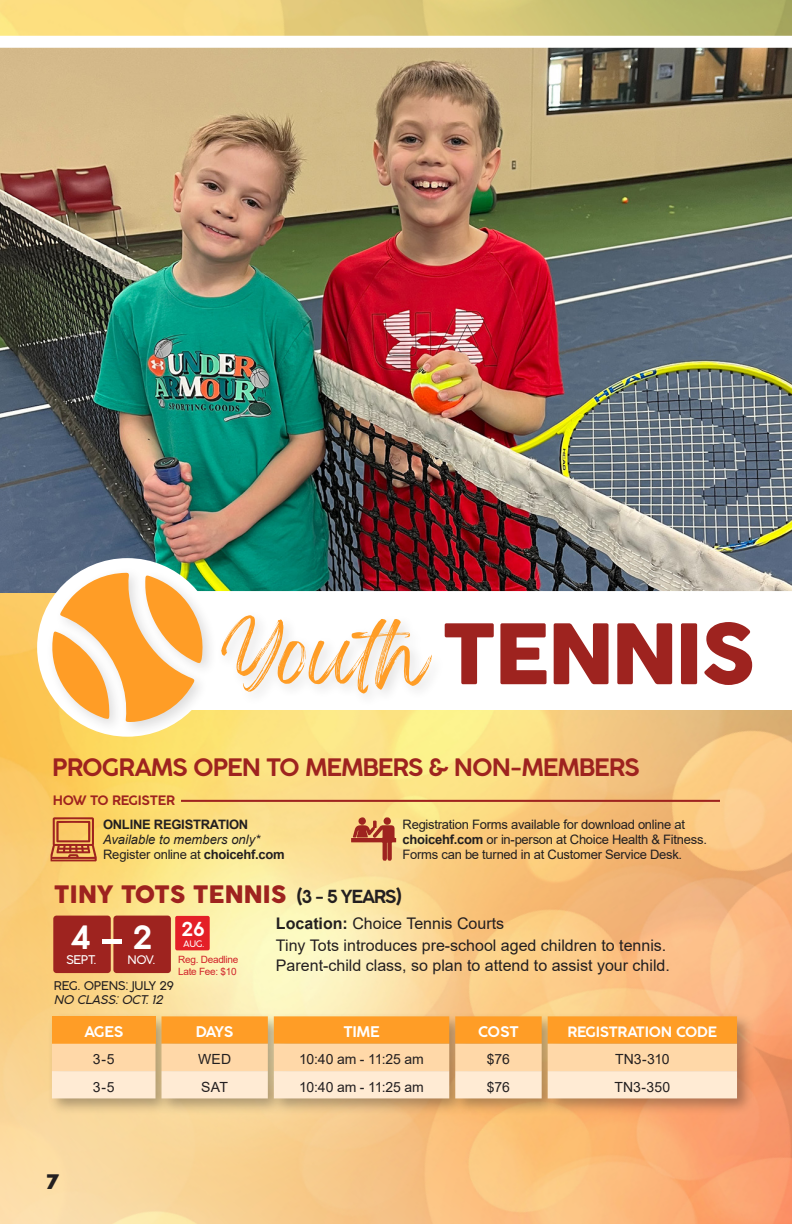
<style>
.page{position:relative;width:792px;height:1224px;background:#fff}
.page>*{position:absolute;margin:0;border:0;box-sizing:border-box;transform-origin:0 0}
.t1{font:82px "Cocogoose Pro";letter-spacing:-.04em;color:#9e231f}
.t2{font:51.2px "Wonderful Branding";color:#ff9d26}
.t3{font:300 32.2px "Cocogoose Pro";color:#fff}
.t4{font:300 24px "Cocogoose Pro";letter-spacing:-.05em;color:#9e231f}
.t5{font:24px "Cocogoose Pro";letter-spacing:-.01em;color:#9e231f}
.t6{font:20px "Cocogoose Pro";color:#231f20}
.t7{font:300 19.2px "Cocogoose Pro";color:#fff}
.t8{font:16px/22px "Arial";color:#231f20}
.t9{font:300 14.6px "Cocogoose Pro";letter-spacing:-.025em;color:#fff}
.t10{font:300 14.2px "Cocogoose Pro";letter-spacing:-.025em;color:#fff}
.t11{font:14px "Arial";color:#231f20}
.t12{font:13px/15.2px "Arial";letter-spacing:-.02em;color:#231f20}
.t13{font:italic 13px/15.2px "Arial";color:#231f20}
.t14{font:700 13px "Arial";letter-spacing:-.02em;color:#231f20}
.t15{font:300 13px "Cocogoose Pro";letter-spacing:-.025em;color:#9e231f}
.t16{font:300 12px "Cocogoose Pro";letter-spacing:-.025em;color:#231f20}
.t17{font:italic 300 12px "Cocogoose Pro";letter-spacing:-.025em;color:#231f20}
.t18{font:300 12px "Cocogoose Pro";color:#fff}
.t19{font:300 11.8px "Cocogoose Pro";color:#fff}
.t20{font:10px/12px "Arial";letter-spacing:-.025em;color:#d1232a}
.t21{font:300 9px "Cocogoose Pro";color:#fff}
.s1{font-style:normal}
.s2{font-weight:700;font-style:normal}
.s3{font-weight:700}
.s4{font-weight:300;font-size:18px;color:#231f20}
</style>
<div class="page">
<img style="left:0;top:0;width:792px;height:1224px">
<img style="left:0;top:48px;width:792px;height:544px">
<svg style="left:218px;top:591px;width:574px;height:119px"></svg>
<div style="left:53px;top:916px;width:58px;height:57px;background:#9e231f;border-radius:3px"></div>
<div style="left:113px;top:916px;width:58px;height:57px;background:#9e231f;border-radius:3px"></div>
<hr style="left:102px;top:939px;width:20px;height:4px;background:#fff">
<div style="left:175px;top:916px;width:35px;height:34px;background:#e41f27;border-radius:2px"></div>
<div style="left:47px;top:1012px;width:708px;height:104px;background:#231f20;opacity:.35"></div>
<svg style="left:52px;top:1016px;width:685px;height:82px;background:#fcc98a"></svg>
<hr style="left:181px;top:800px;width:539px;height:2px;background:#9e231f">
<svg style="left:351px;top:817px;width:45px;height:44px;background:#d38b5f"></svg>
<svg style="left:51px;top:817px;width:46px;height:44px;background:#d28448"></svg>
<div style="left:216px;top:609px;width:231px;height:99px;background:#fafafa"></div>
<div style="left:37px;top:558px;width:181px;height:179px;border:20px solid #fff;border-radius:50%"></div>
<div style="left:46px;top:566px;width:172px;height:171px;background:#231f20;opacity:.15"></div>
<svg style="left:47px;top:573px;width:158px;height:149px"></svg>
<div style="left:0;top:36px;width:792px;height:12px;background:#fff"></div>
<h2 class="t2" style="left:221px;top:642px;width:226px">Youth</h2>
<h1 class="t1" style="left:441px;top:599px;width:316px">TENNIS</h1>
<h3 class="t4" style="left:52px;top:751px;width:589px">PROGRAMS OPEN TO MEMBERS &amp; NON-MEMBERS</h3>
<p class="t15" style="left:53px;top:792px;width:124px">HOW TO REGISTER</p>
<p class="t14" style="left:103px;top:815px;width:147px">ONLINE REGISTRATION</p>
<p class="t13" style="left:103px;top:832px;width:183px">Available to members only*<br><span class="s1">Register online at</span> <span class="s2">choicehf.com</span></p>
<p class="t12" style="left:403px;top:817px;width:306px">Registration Forms available for download online at <span class="s3">choicehf.com</span> or in-person at Choice Health &amp; Fitness.<br>Forms can be turned in at Customer Service Desk.</p>
<h3 class="t5" style="left:54px;top:878px;width:350px">TINY TOTS TENNIS <span class="s4">(3 - 5 YEARS)</span></h3>
<h3 class="t3" style="left:70px;top:916px;width:22px">4</h3>
<p class="t18" style="left:66px;top:951px;width:32px">SEPT.</p>
<p class="t8" style="left:276px;top:913px;width:392px"><span class="s3">Location:</span> Choice Tennis Courts<br>Tiny Tots introduces pre-school aged children to tennis.</p>
<p class="t8" style="left:276px;top:955px;width:395px">Parent-child class, so plan to attend to assist your child.</p>
<h3 class="t7" style="left:181px;top:916px;width:25px">26</h3>
<p class="t21" style="left:183px;top:937px;width:23px">AUG.</p>
<p class="t20" style="left:178px;top:953px;width:62px">Reg. Deadline<br>Late Fee: $10</p>
<h3 class="t3" style="left:132px;top:916px;width:22px">2</h3>
<p class="t19" style="left:127px;top:952px;width:30px">NOV.</p>
<p class="t16" style="left:54px;top:977px;width:122px">REG. OPENS: JULY 29</p>
<p class="t17" style="left:54px;top:991px;width:110px">NO CLASS: OCT. 12</p>
<p class="t9" style="left:84px;top:1022px;width:41px">AGES</p>
<p class="t9" style="left:196px;top:1022px;width:39px">DAYS</p>
<p class="t9" style="left:343px;top:1022px;width:38px">TIME</p>
<p class="t9" style="left:478px;top:1022px;width:42px">COST</p>
<p class="t10" style="left:567px;top:1023px;width:151px">REGISTRATION CODE</p>
<p class="t11" style="left:93px;top:1050px;width:23px">3-5</p>
<p class="t11" style="left:198px;top:1050px;width:35px">WED</p>
<p class="t11" style="left:299px;top:1050px;width:126px">10:40 am - 11:25 am</p>
<p class="t11" style="left:487px;top:1050px;width:25px">$76</p>
<p class="t11" style="left:615px;top:1050px;width:56px">TN3-310</p>
<p class="t11" style="left:93px;top:1077px;width:23px">3-5</p>
<p class="t11" style="left:201px;top:1077px;width:28px">SAT</p>
<p class="t11" style="left:299px;top:1077px;width:126px">10:40 am - 11:25 am</p>
<p class="t11" style="left:487px;top:1077px;width:25px">$76</p>
<p class="t11" style="left:615px;top:1077px;width:57px">TN3-350</p>
<h3 class="t6" style="left:46px;top:1168px;width:15px">7</h3>
</div>
